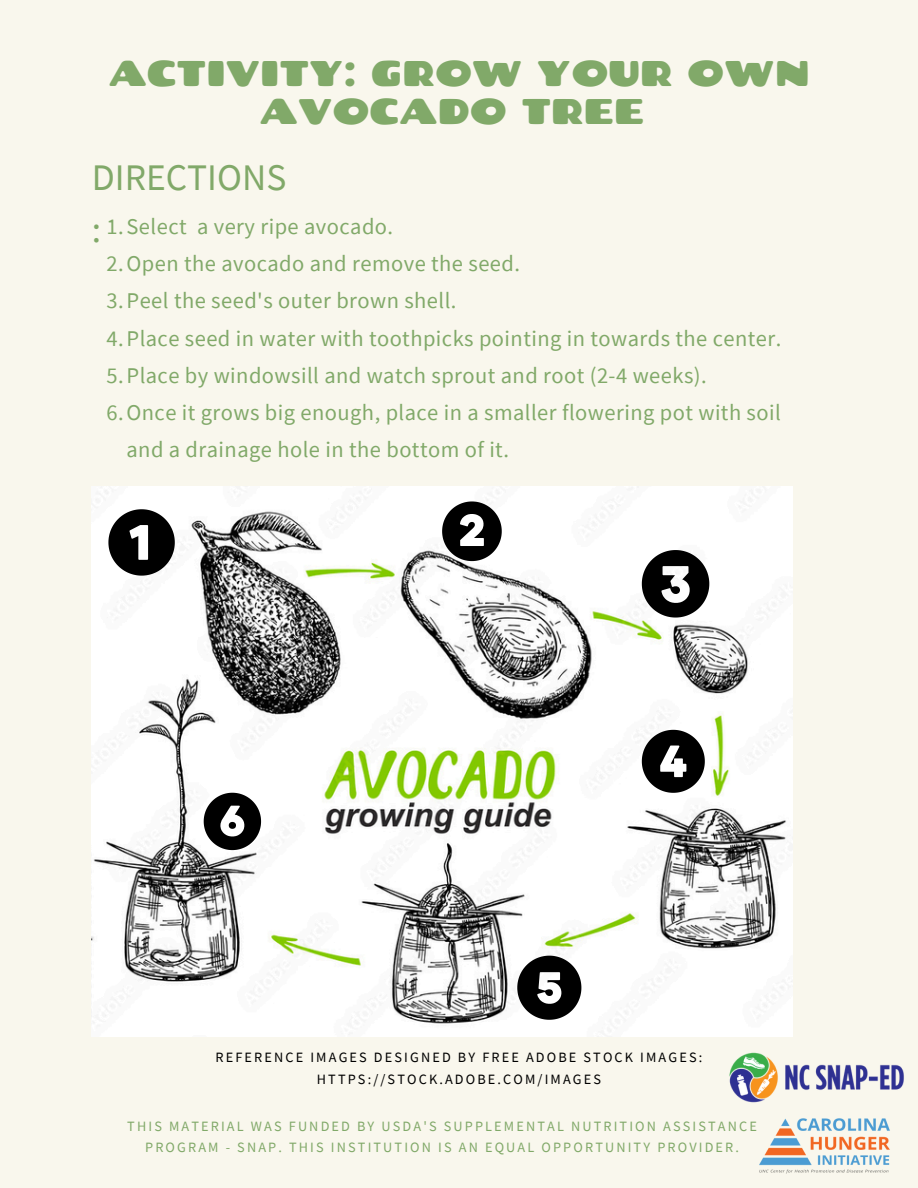
<style>
.page{position:relative;width:918px;height:1188px;background:#f9f7ed}
.page>*{position:absolute;margin:0;border:0;box-sizing:border-box;transform-origin:0 0}
.t1{font:37.5px/51.8px "Source Sans Pro";color:#81a969}
.t2{font:35.7px/38.2px "Chango";color:#81a969;text-align:center}
.t3{font:22.5px/37.2px "Source Sans Pro";letter-spacing:.02em;color:#81a969}
.t4{font:14.25px/21.3px "Source Sans Pro";letter-spacing:.15em;color:#81a969;text-align:center}
.t5{font:14.25px/21.3px "Source Sans Pro";letter-spacing:.15em;color:#000;text-align:center}
</style>
<div class="page">
<img style="left:92px;top:486px;width:701px;height:550px">
<svg style="left:108px;top:509px;width:67px;height:67px;background:#515151"></svg>
<svg style="left:442px;top:501px;width:60px;height:60px;background:#5b5b5b"></svg>
<svg style="left:642px;top:550px;width:67px;height:68px"></svg>
<svg style="left:642px;top:730px;width:63px;height:63px;background:#555"></svg>
<svg style="left:517px;top:956px;width:64px;height:64px;background:#575757"></svg>
<svg style="left:204px;top:793px;width:57px;height:57px;background:#585858"></svg>
<img style="left:729px;top:1052px;width:175px;height:51px">
<img style="left:759px;top:1118px;width:131px;height:56px">
<h1 class="t2" style="left:108px;top:53px;width:703px">ACTIVITY: GROW YOUR OWN<br>AVOCADO TREE</h1>
<p class="t1" style="left:92px;top:151px;width:196px">DIRECTIONS :</p>
<p class="t3" style="left:107px;top:208px;width:288px">1.Select a very ripe avocado.</p>
<p class="t3" style="left:107px;top:245px;width:415px">2.Open the avocado and remove the seed.</p>
<p class="t3" style="left:107px;top:282px;width:351px">3.Peel the seed's outer brown shell.</p>
<p class="t3" style="left:107px;top:319px;width:676px">4.Place seed in water with toothpicks pointing in towards the center.</p>
<p class="t3" style="left:107px;top:356px;width:602px">5.Place by windowsill and watch sprout and root (2-4 weeks).</p>
<p class="t3" style="left:127px;top:393px;width:656px;text-indent:-20px">6.Once it grows big enough, place in a smaller flowering pot with soil and a drainage hole in the bottom of it.</p>
<p class="t5" style="left:216px;top:1046px;width:488px">REFERENCE IMAGES DESIGNED BY FREE ADOBE STOCK IMAGES:<br>HTTPS://STOCK.ADOBE.COM/IMAGES</p>
<h1 class="t4" style="left:127px;top:1115px;width:631px">THIS MATERIAL WAS FUNDED BY USDA'S SUPPLEMENTAL NUTRITION ASSISTANCE<br>PROGRAM - SNAP. THIS INSTITUTION IS AN EQUAL OPPORTUNITY PROVIDER.</h1>
</div>
